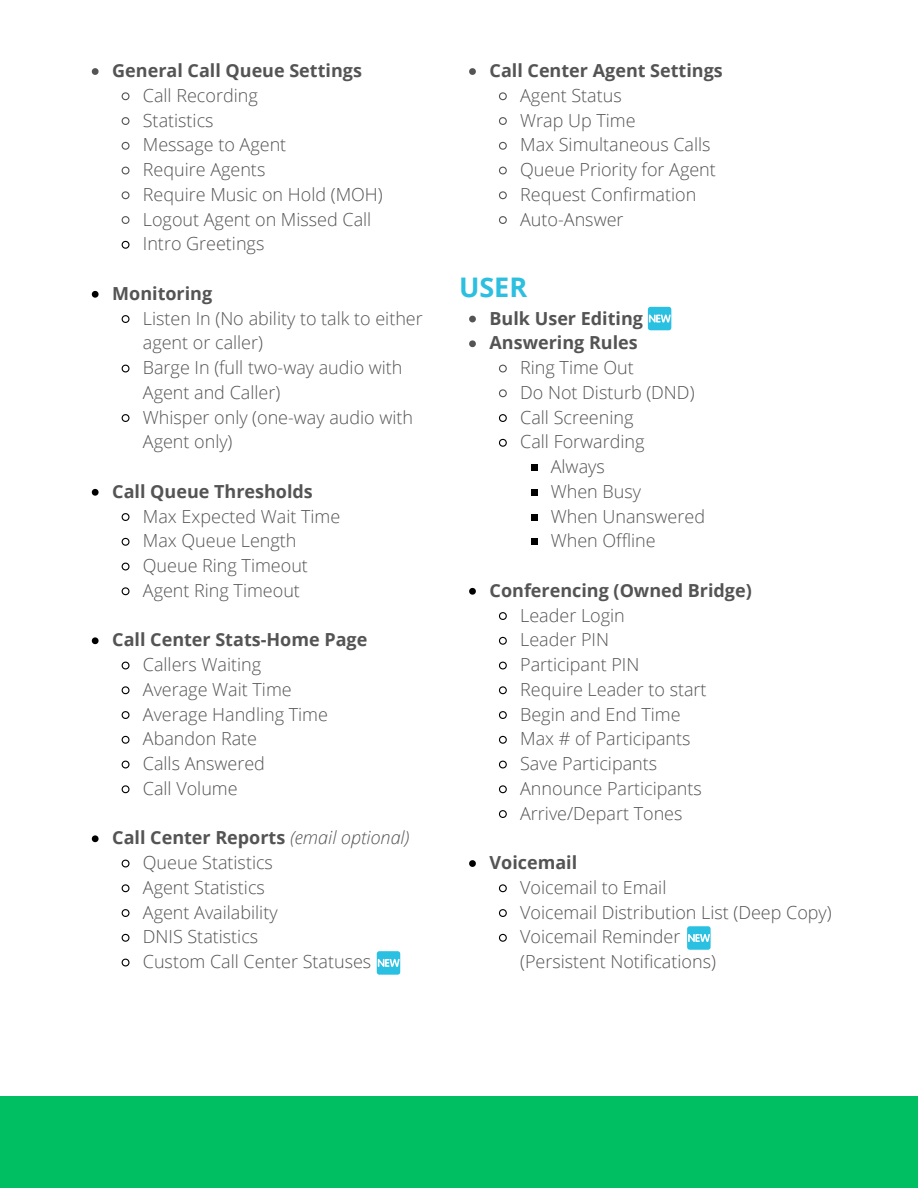
<style>
.page{position:relative;width:918px;height:1188px;background:#fff}
.page>*{position:absolute;margin:0;border:0;box-sizing:border-box;transform-origin:0 0}
.t1{font:700 27px "Open Sans";color:#2cbfe0}
.t2{font:300 18px/24.8px "Open Sans";color:#545454}
.t3{font:700 18px "Open Sans";color:#545454}
.s1{font-weight:300;font-style:italic}
</style>
<div class="page">
<div style="left:0;top:1096px;width:918px;height:92px;background:#00bf63"></div>
<svg style="left:92px;top:68px;width:7px;height:7px"></svg>
<svg style="left:121px;top:92px;width:9px;height:9px"></svg>
<svg style="left:121px;top:117px;width:9px;height:8px"></svg>
<svg style="left:121px;top:141px;width:9px;height:9px"></svg>
<svg style="left:121px;top:166px;width:9px;height:9px"></svg>
<svg style="left:121px;top:191px;width:9px;height:9px"></svg>
<svg style="left:121px;top:216px;width:9px;height:8px"></svg>
<svg style="left:121px;top:240px;width:9px;height:9px"></svg>
<svg style="left:92px;top:291px;width:7px;height:7px"></svg>
<svg style="left:121px;top:315px;width:9px;height:8px"></svg>
<svg style="left:121px;top:364px;width:9px;height:9px"></svg>
<svg style="left:121px;top:414px;width:9px;height:8px"></svg>
<svg style="left:92px;top:489px;width:7px;height:7px"></svg>
<svg style="left:121px;top:513px;width:9px;height:8px"></svg>
<svg style="left:121px;top:537px;width:9px;height:9px"></svg>
<svg style="left:121px;top:562px;width:9px;height:9px"></svg>
<svg style="left:121px;top:587px;width:9px;height:9px"></svg>
<svg style="left:92px;top:637px;width:7px;height:7px"></svg>
<svg style="left:121px;top:661px;width:9px;height:9px"></svg>
<svg style="left:121px;top:686px;width:9px;height:9px"></svg>
<svg style="left:121px;top:711px;width:9px;height:8px"></svg>
<svg style="left:121px;top:735px;width:9px;height:9px"></svg>
<svg style="left:121px;top:760px;width:9px;height:9px"></svg>
<svg style="left:121px;top:785px;width:9px;height:9px"></svg>
<svg style="left:92px;top:835px;width:7px;height:7px"></svg>
<svg style="left:121px;top:859px;width:9px;height:9px"></svg>
<svg style="left:121px;top:884px;width:9px;height:9px"></svg>
<svg style="left:121px;top:909px;width:9px;height:8px"></svg>
<svg style="left:121px;top:933px;width:9px;height:9px"></svg>
<svg style="left:121px;top:958px;width:9px;height:9px"></svg>
<svg style="left:469px;top:68px;width:7px;height:7px"></svg>
<svg style="left:499px;top:92px;width:8px;height:9px"></svg>
<svg style="left:499px;top:117px;width:8px;height:8px"></svg>
<svg style="left:499px;top:141px;width:8px;height:9px"></svg>
<svg style="left:499px;top:166px;width:8px;height:9px"></svg>
<svg style="left:499px;top:191px;width:8px;height:9px"></svg>
<svg style="left:499px;top:216px;width:8px;height:8px"></svg>
<svg style="left:469px;top:316px;width:7px;height:6px"></svg>
<svg style="left:469px;top:340px;width:7px;height:7px"></svg>
<svg style="left:499px;top:364px;width:8px;height:9px"></svg>
<svg style="left:499px;top:389px;width:8px;height:9px"></svg>
<svg style="left:499px;top:414px;width:8px;height:8px"></svg>
<svg style="left:498px;top:438px;width:9px;height:9px"></svg>
<div style="left:531px;top:464px;width:7px;height:7px;background:#000"></div>
<div style="left:531px;top:489px;width:7px;height:7px;background:#000"></div>
<div style="left:531px;top:514px;width:7px;height:6px;background:#000"></div>
<div style="left:531px;top:538px;width:7px;height:7px;background:#000"></div>
<svg style="left:469px;top:588px;width:7px;height:7px"></svg>
<svg style="left:499px;top:612px;width:8px;height:8px"></svg>
<svg style="left:498px;top:636px;width:9px;height:9px"></svg>
<svg style="left:498px;top:661px;width:9px;height:9px"></svg>
<svg style="left:498px;top:686px;width:9px;height:9px"></svg>
<svg style="left:499px;top:711px;width:8px;height:8px"></svg>
<svg style="left:498px;top:735px;width:9px;height:9px"></svg>
<svg style="left:498px;top:760px;width:9px;height:9px"></svg>
<svg style="left:498px;top:785px;width:9px;height:9px"></svg>
<svg style="left:499px;top:810px;width:8px;height:8px"></svg>
<svg style="left:469px;top:860px;width:7px;height:7px"></svg>
<svg style="left:498px;top:884px;width:9px;height:9px"></svg>
<svg style="left:499px;top:909px;width:8px;height:8px"></svg>
<svg style="left:498px;top:933px;width:9px;height:9px"></svg>
<div style="left:648px;top:307px;width:23px;height:23px;background:#2ac0e1;border-radius:3px"></div>
<svg style="left:649px;top:315px;width:22px;height:8px"></svg>
<div style="left:377px;top:951px;width:23px;height:24px;background:#2ac0e1;border-radius:3px"></div>
<svg style="left:378px;top:959px;width:22px;height:8px"></svg>
<div style="left:687px;top:926px;width:24px;height:24px;background:#2ac0e1;border-radius:3px"></div>
<svg style="left:688px;top:934px;width:22px;height:8px"></svg>
<p class="t3" style="left:112px;top:58px;width:251px">General Call Queue Settings</p>
<p class="t2" style="left:143px;top:83px;width:116px">Call Recording</p>
<p class="t2" style="left:143px;top:107px;width:72px">Statistics</p>
<p class="t2" style="left:143px;top:132px;width:145px">Message to Agent</p>
<p class="t2" style="left:143px;top:157px;width:124px">Require Agents</p>
<p class="t2" style="left:143px;top:182px;width:241px">Require Music on Hold (MOH)</p>
<p class="t2" style="left:143px;top:206px;width:230px">Logout Agent on Missed Call</p>
<p class="t2" style="left:143px;top:231px;width:123px">Intro Greetings</p>
<p class="t3" style="left:112px;top:281px;width:102px">Monitoring</p>
<p class="t2" style="left:143px;top:305px;width:281px">Listen In (No ability to talk to either agent or caller)</p>
<p class="t2" style="left:143px;top:355px;width:261px">Barge In (full two-way audio with<br>Agent and Caller)</p>
<p class="t2" style="left:143px;top:404px;width:272px">Whisper only (one-way audio with<br>Agent only)</p>
<p class="t3" style="left:112px;top:479px;width:202px">Call Queue Thresholds</p>
<p class="t2" style="left:143px;top:503px;width:199px">Max Expected Wait Time</p>
<p class="t2" style="left:143px;top:528px;width:155px">Max Queue Length</p>
<p class="t2" style="left:143px;top:553px;width:167px">Queue Ring Timeout</p>
<p class="t2" style="left:143px;top:578px;width:159px">Agent Ring Timeout</p>
<p class="t3" style="left:112px;top:627px;width:257px">Call Center Stats-Home Page</p>
<p class="t2" style="left:143px;top:652px;width:120px">Callers Waiting</p>
<p class="t2" style="left:143px;top:677px;width:150px">Average Wait Time</p>
<p class="t2" style="left:143px;top:701px;width:187px">Average Handling Time</p>
<p class="t2" style="left:143px;top:726px;width:116px">Abandon Rate</p>
<p class="t2" style="left:143px;top:751px;width:124px">Calls Answered</p>
<p class="t2" style="left:143px;top:776px;width:96px">Call Volume</p>
<p class="t3" style="left:112px;top:825px;width:299px">Call Center Reports <span class="s1">(email optional)</span></p>
<p class="t2" style="left:143px;top:850px;width:132px">Queue Statistics</p>
<p class="t2" style="left:143px;top:875px;width:124px">Agent Statistics</p>
<p class="t2" style="left:143px;top:899px;width:136px">Agent Availability</p>
<p class="t2" style="left:143px;top:924px;width:117px">DNIS Statistics</p>
<p class="t2" style="left:143px;top:949px;width:230px">Custom Call Center Statuses</p>
<p class="t3" style="left:490px;top:58px;width:235px">Call Center Agent Settings</p>
<p class="t2" style="left:520px;top:83px;width:103px">Agent Status</p>
<p class="t2" style="left:520px;top:107px;width:117px">Wrap Up Time</p>
<p class="t2" style="left:520px;top:132px;width:192px">Max Simultaneous Calls</p>
<p class="t2" style="left:520px;top:157px;width:197px">Queue Priority for Agent</p>
<p class="t2" style="left:520px;top:182px;width:178px">Request Confirmation</p>
<p class="t2" style="left:520px;top:206px;width:105px">Auto-Answer</p>
<p class="t1" style="left:459px;top:268px;width:70px">USER</p>
<p class="t3" style="left:490px;top:305px;width:155px">Bulk User Editing</p>
<p class="t3" style="left:490px;top:330px;width:150px">Answering Rules</p>
<p class="t2" style="left:520px;top:355px;width:115px">Ring Time Out</p>
<p class="t2" style="left:520px;top:380px;width:176px">Do Not Disturb (DND)</p>
<p class="t2" style="left:520px;top:404px;width:115px">Call Screening</p>
<p class="t2" style="left:520px;top:429px;width:126px">Call Forwarding</p>
<p class="t2" style="left:551px;top:454px;width:56px">Always</p>
<p class="t2" style="left:551px;top:479px;width:92px">When Busy</p>
<p class="t2" style="left:551px;top:503px;width:156px">When Unanswered</p>
<p class="t2" style="left:551px;top:528px;width:106px">When Offline</p>
<p class="t3" style="left:490px;top:578px;width:264px">Conferencing (Owned Bridge)</p>
<p class="t2" style="left:520px;top:602px;width:106px">Leader Login</p>
<p class="t2" style="left:520px;top:627px;width:90px">Leader PIN</p>
<p class="t2" style="left:520px;top:652px;width:121px">Participant PIN</p>
<p class="t2" style="left:520px;top:677px;width:188px">Require Leader to start</p>
<p class="t2" style="left:520px;top:701px;width:162px">Begin and End Time</p>
<p class="t2" style="left:520px;top:726px;width:172px">Max # of Participants</p>
<p class="t2" style="left:520px;top:751px;width:139px">Save Participants</p>
<p class="t2" style="left:520px;top:776px;width:183px">Announce Participants</p>
<p class="t2" style="left:520px;top:800px;width:164px">Arrive/Depart Tones</p>
<p class="t3" style="left:490px;top:850px;width:89px">Voicemail</p>
<p class="t2" style="left:520px;top:875px;width:148px">Voicemail to Email</p>
<p class="t2" style="left:520px;top:899px;width:313px">Voicemail Distribution List (Deep Copy)</p>
<p class="t2" style="left:520px;top:924px;width:197px">Voicemail Reminder (Persistent Notifications)</p>
</div>
